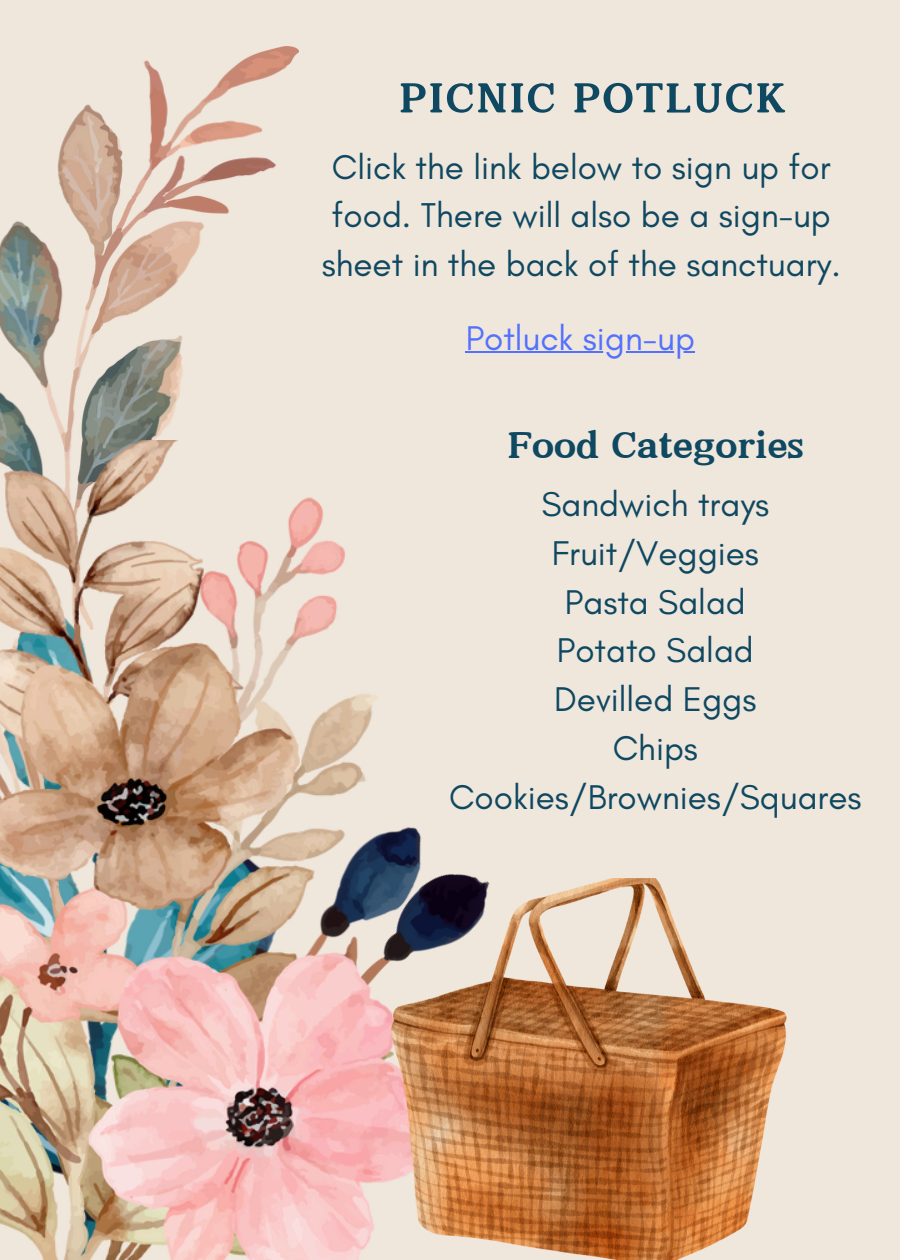
<style>
.page{position:relative;width:900px;height:1260px;background:#efe6dc}
.page>*{position:absolute;margin:0;border:0;box-sizing:border-box;transform-origin:0 0}
.t1{font:900 54px "Canva Joyful";letter-spacing:.03em;color:#0f4861}
.t2{font:900 47.5px "Canva Joyful";color:#0f4861}
.t3{font:35px/48.8px "Glacial Indifference";color:#0f4861}
.t4{font:35px "Glacial Indifference";color:#5271ff}
</style>
<div class="page">
<img style="left:0;top:47px;width:299px;height:394px">
<img style="left:0;top:441px;width:421px;height:819px">
<img style="left:391px;top:878px;width:396px;height:382px">
<hr style="left:466px;top:352px;width:229px;height:1px;background:#5271ff">
<p class="t1" style="left:399px;top:75px;width:389px">PICNIC POTLUCK</p>
<p class="t3" style="left:322px;top:142px;width:521px">Click the link below to sign up for food. There will also be a sign-up sheet in the back of the sanctuary.</p>
<p class="t4" style="left:466px;top:316px;width:231px">Potluck sign-up</p>
<p class="t2" style="left:507px;top:425px;width:298px">Food Categories</p>
<p class="t3" style="left:541px;top:479px;width:229px">Sandwich trays</p>
<p class="t3" style="left:552px;top:528px;width:209px">Fruit/Veggies</p>
<p class="t3" style="left:565px;top:577px;width:182px">Pasta Salad</p>
<p class="t3" style="left:557px;top:626px;width:198px">Potato Salad</p>
<p class="t3" style="left:554px;top:674px;width:204px">Devilled Eggs</p>
<p class="t3" style="left:613px;top:723px;width:87px">Chips</p>
<p class="t3" style="left:449px;top:772px;width:414px">Cookies/Brownies/Squares</p>
</div>
